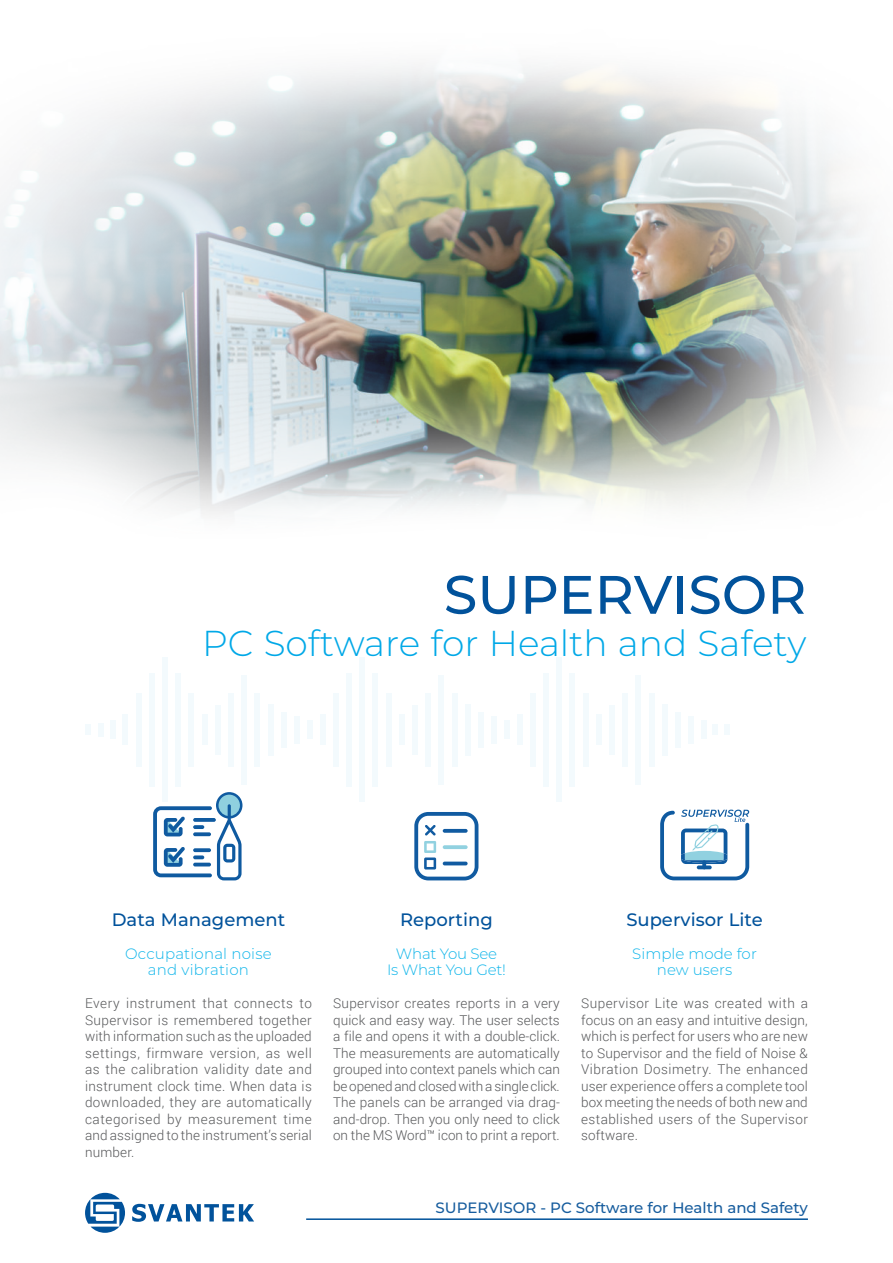
<style>
.page{position:relative;width:893px;height:1263px;background:#fff}
.page>*{position:absolute;margin:0;border:0;box-sizing:border-box;transform-origin:0 0}
.t1{font:500 54px "Montserrat";color:#01529b}
.t2{font:300 36px "Montserrat";color:#00a8e7}
.t3{font:500 18px "Montserrat";color:#01529b}
.t4{font:300 15px/16.5px "Montserrat";letter-spacing:.005em;color:#0eb5ea;text-align:center}
.t5{font:500 15px "Montserrat";color:#175d9e}
.t6{font:300 15px/16.5px "Montserrat";letter-spacing:-.015em;color:#0eb5ea;text-align:center}
.t7{font:300 13.5px/16.5px "Roboto";letter-spacing:.01em;color:#57585a;text-align:justify}
</style>
<div class="page">
<svg style="left:85px;top:1193px;width:40px;height:40px"></svg>
<svg style="left:132px;top:1204px;width:122px;height:18px"></svg>
<hr style="left:306px;top:1218px;width:502px;height:2px;background:#01529b">
<div style="left:346px;top:673px;width:6px;height:113px;background:#f3fafd"></div>
<div style="left:359px;top:657px;width:6px;height:145px;background:#f3fafd"></div>
<div style="left:372px;top:673px;width:6px;height:113px;background:#f3fafd"></div>
<div style="left:438px;top:675px;width:6px;height:109px;background:#f3fafd"></div>
<div style="left:543px;top:673px;width:6px;height:113px;background:#f3fafd"></div>
<div style="left:556px;top:657px;width:6px;height:145px;background:#f3fafd"></div>
<div style="left:569px;top:673px;width:6px;height:113px;background:#f3fafd"></div>
<div style="left:635px;top:675px;width:6px;height:109px;background:#f3fafd"></div>
<div style="left:149px;top:673px;width:6px;height:113px;background:#f3fafd"></div>
<div style="left:162px;top:657px;width:6px;height:145px;background:#f3fafd"></div>
<div style="left:175px;top:673px;width:6px;height:113px;background:#f3fafd"></div>
<div style="left:241px;top:675px;width:6px;height:109px;background:#f3fafd"></div>
<img style="left:0;top:65px;width:877px;height:702px">
<svg style="left:660px;top:810px;width:89px;height:70px"></svg>
<svg style="left:153px;top:792px;width:89px;height:88px"></svg>
<svg style="left:414px;top:812px;width:64px;height:68px"></svg>
<h1 class="t1" style="left:444px;top:573px;width:364px">SUPERVISOR</h1>
<h2 class="t2" style="left:202px;top:629px;width:606px">PC Software for Health and Safety</h2>
<h3 class="t3" style="left:112px;top:912px;width:175px">Data Management</h3>
<p class="t4" style="left:125px;top:946px;width:148px">Occupational noise and vibration</p>
<p class="t7" style="left:85px;top:996px;width:228px">Every instrument that connects to Supervisor is remembered together with information such as the uploaded settings, firmware version, as well as the calibration validity date and instrument clock time. When data is downloaded, they are automatically categorised by measurement time and assigned to the instrument’s serial number.</p>
<h3 class="t3" style="left:400px;top:912px;width:94px">Reporting</h3>
<p class="t6" style="left:387px;top:946px;width:120px">What You See<br>Is What You Get!</p>
<p class="t7" style="left:333px;top:996px;width:228px">Supervisor creates reports in a very quick and easy way. The user selects a file and opens it with a double-click.<br>The measurements are automatically grouped into context panels which can be opened and closed with a single click.<br>The panels can be arranged via drag&shy;and-drop. Then you only need to click on the MS Word™ icon to print a report.</p>
<h3 class="t3" style="left:626px;top:912px;width:138px">Supervisor Lite</h3>
<p class="t4" style="left:632px;top:946px;width:126px">Simple mode for new users</p>
<p class="t7" style="left:581px;top:996px;width:228px">Supervisor Lite was created with a focus on an easy and intuitive design, which is perfect for users who are new to Supervisor and the field of Noise &amp; Vibration Dosimetry. The enhanced user experience offers a complete tool box meeting the needs of both new and established users of the Supervisor software.</p>
<p class="t5" style="left:436px;top:1201px;width:374px">SUPERVISOR - PC Software for Health and Safety</p>
</div>
